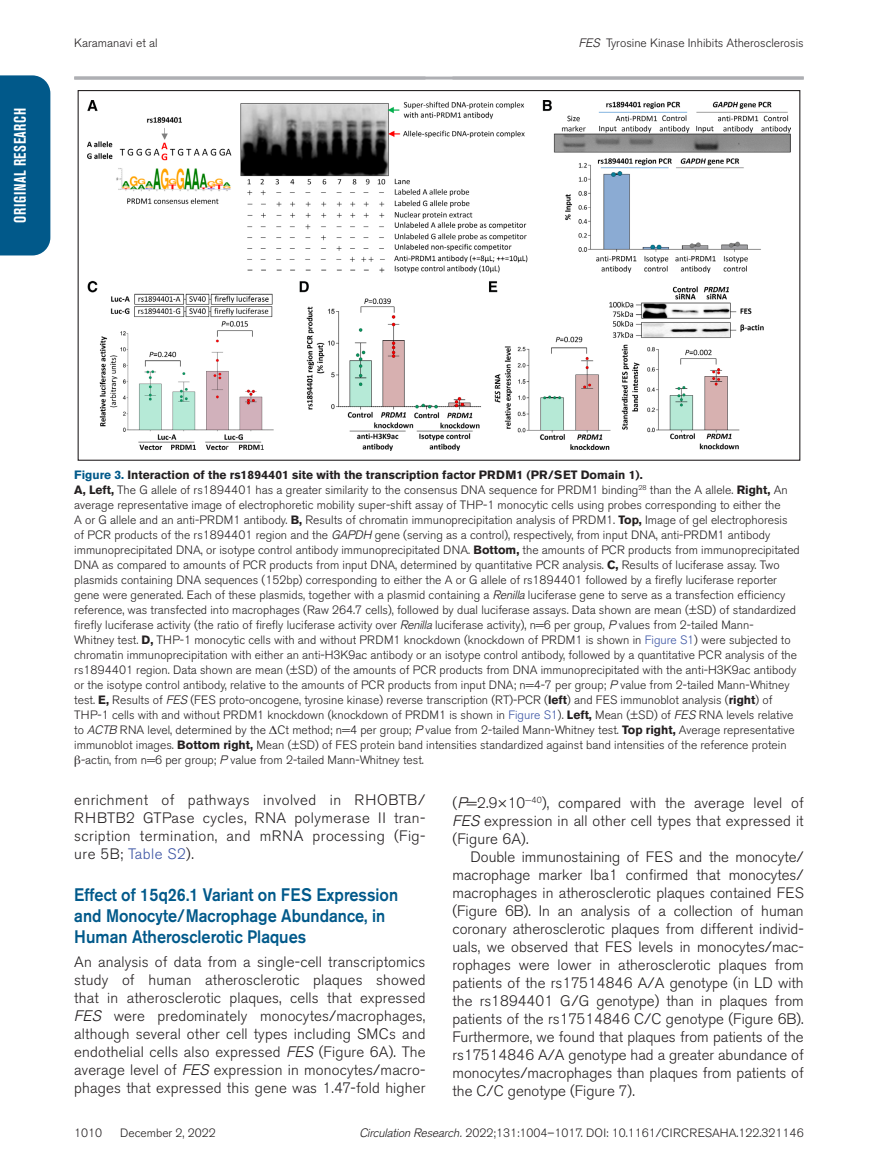
<style>
.page{position:relative;width:878px;height:1175px;background:#fff}
.page>*{position:absolute;margin:0;border:0;box-sizing:border-box;transform-origin:0 0}
.t1{font:500 18px/21px "Akzidenz Grotesk BE";color:#01598a;scale:.9 1}
.t2{font:700 condensed 16.5px "Akzidenz Grotesk BE";color:#fff;scale:.9 1}
.t3{font:300 15px/18px "Akzidenz Grotesk BE";letter-spacing:.01em;color:#231f20;text-align:justify}
.t4{font:300 12px/15px "Akzidenz Grotesk BE";color:#231f20}
.s1{font-family:"Akzidenz Grotesk";font-style:italic}
.s2{font-weight:700;color:#01598a}
.s3{font-weight:700}
.s4{color:#3a53a3}
.s5{font-family:"Gandhari Unicode";font-weight:400}
</style>
<div class="page">
<div style="left:0;top:75px;width:50px;height:180px;background:#01598a"></div>
<hr style="left:74px;top:76px;width:729px;height:4px;background:#b9babe">
<svg style="left:77px;top:90px;width:723px;height:371px"></svg>
<h2 class="t2" style="left:11px;top:223px;width:127px;rotate:-90deg">Original Research</h2>
<p class="t4" style="left:74px;top:36px;width:85px">Karamanavi et al</p>
<p class="t4" style="left:578px;top:36px;width:226px"><span class="s1">FES</span> Tyrosine Kinase Inhibits Atherosclerosis</p>
<p class="t4" style="left:74px;top:467px;width:727px"><span class="s2">Figure 3.</span> <span class="s3">Interaction of the rs1894401 site with the transcription factor PRDM1 (PR/SET Domain 1).<br>A‚ Left‚</span> The G allele of rs1894401 has a greater similarity to the consensus DNA sequence for PRDM1 binding<sup>28</sup> than the A allele. <span class="s3">Right‚</span> An average representative image of electrophoretic mobility super-shift assay of THP-1 monocytic cells using probes corresponding to either the<br>A or G allele and an anti-PRDM1 antibody. <span class="s3">B‚</span> Results of chromatin immunoprecipitation analysis of PRDM1. <span class="s3">Top‚</span> Image of gel electrophoresis of PCR products of the rs1894401 region and the <span class="s1">GAPDH</span> gene (serving as a control), respectively, from input DNA, anti-PRDM1 antibody immunoprecipitated DNA, or isotype control antibody immunoprecipitated DNA. <span class="s3">Bottom‚</span> the amounts of PCR products from immunoprecipitated DNA as compared to amounts of PCR products from input DNA, determined by quantitative PCR analysis. <span class="s3">C‚</span> Results of luciferase assay. Two plasmids containing DNA sequences (152bp) corresponding to either the A or G allele of rs1894401 followed by a firefly luciferase reporter gene were generated. Each of these plasmids, together with a plasmid containing a <span class="s1">Renilla</span> luciferase gene to serve as a transfection efficiency reference, was transfected into macrophages (Raw 264.7 cells), followed by dual luciferase assays. Data shown are mean (±SD) of standardized firefly luciferase activity (the ratio of firefly luciferase activity over <span class="s1">Renilla</span> luciferase activity), n=6 per group, <span class="s1">P</span> values from 2-tailed Mann-<br>Whitney test. <span class="s3">D‚</span> THP-1 monocytic cells with and without PRDM1 knockdown (knockdown of PRDM1 is shown in <span class="s4">Figure S1</span>) were subjected to chromatin immunoprecipitation with either an anti-H3K9ac antibody or an isotype control antibody, followed by a quantitative PCR analysis of the rs1894401 region. Data shown are mean (±SD) of the amounts of PCR products from DNA immunoprecipitated with the anti-H3K9ac antibody or the isotype control antibody, relative to the amounts of PCR products from input DNA; n=4-7 per group; <span class="s1">P</span> value from 2-tailed Mann-Whitney test. <span class="s3">E‚</span> Results of <span class="s1">FES</span> (FES proto-oncogene, tyrosine kinase) reverse transcription (RT)-PCR (<span class="s3">left</span>) and FES immunoblot analysis (<span class="s3">right</span>) of THP-1 cells with and without PRDM1 knockdown (knockdown of PRDM1 is shown in <span class="s4">Figure S1</span>). <span class="s3">Left‚</span> Mean (±SD) of <span class="s1">FES</span> RNA levels relative to <span class="s1">ACTB</span> RNA level, determined by the <span class="s5">Δ</span>Ct method; n=4 per group; <span class="s1">P</span> value from 2-tailed Mann-Whitney test. <span class="s3">Top right‚</span> Average representative immunoblot images. <span class="s3">Bottom right‚</span> Mean (±SD) of FES protein band intensities standardized against band intensities of the reference protein <span class="s5">β</span>-actin, from n=6 per group; <span class="s1">P</span> value from 2-tailed Mann-Whitney test.</p>
<p class="t3" style="left:74px;top:791px;width:353px">enrichment of pathways involved in RHOBTB/ RHBTB2 GTPase cycles, RNA polymerase II tran&shy;scription termination, and mRNA processing (Fig&shy;ure 5B; <span class="s4">Table S2</span>).</p>
<h1 class="t1" style="left:74px;top:884px;width:361px">Effect of 15q26.1 Variant on FES Expression and Monocyte/Macrophage Abundance, in<br>Human Atherosclerotic Plaques</h1>
<p class="t3" style="left:74px;top:953px;width:353px">An analysis of data from a single-cell transcriptomics study of human atherosclerotic plaques showed that in atherosclerotic plaques, cells that expressed <span class="s1">FES</span> were predominately monocytes/macrophages, although several other cell types including SMCs and endothelial cells also expressed <span class="s1">FES</span> (Figure 6A). The average level of <span class="s1">FES</span> expression in monocytes/macro&shy;phages that expressed this gene was 1.47-fold higher</p>
<p class="t3" style="left:452px;top:794px;width:353px">(<span class="s1">P</span>=2.9×10<sup>−40</sup>), compared with the average level of <span class="s1">FES</span> expression in all other cell types that expressed it (Figure 6A).</p>
<p class="t3" style="left:452px;top:848px;width:353px;text-indent:18px">Double immunostaining of FES and the monocyte/ macrophage marker Iba1 confirmed that monocytes/ macrophages in atherosclerotic plaques contained FES (Figure 6B). In an analysis of a collection of human coronary atherosclerotic plaques from different individ&shy;uals, we observed that FES levels in monocytes/mac&shy;rophages were lower in atherosclerotic plaques from patients of the rs17514846 A/A genotype (in LD with the rs1894401 G/G genotype) than in plaques from patients of the rs17514846 C/C genotype (Figure 6B).<br>Furthermore, we found that plaques from patients of the rs17514846 A/A genotype had a greater abundance of monocytes/macrophages than plaques from patients of the C/C genotype (Figure 7).</p>
<p class="t4" style="left:74px;top:1125px;width:29px">1010</p>
<p class="t4" style="left:120px;top:1125px;width:97px">December 2, 2022</p>
<p class="t4" style="left:359px;top:1125px;width:446px"><span class="s1">Circulation Research.</span> 2022;131:1004–1017. DOI: 10.1161/CIRCRESAHA.122.321146</p>
</div>
